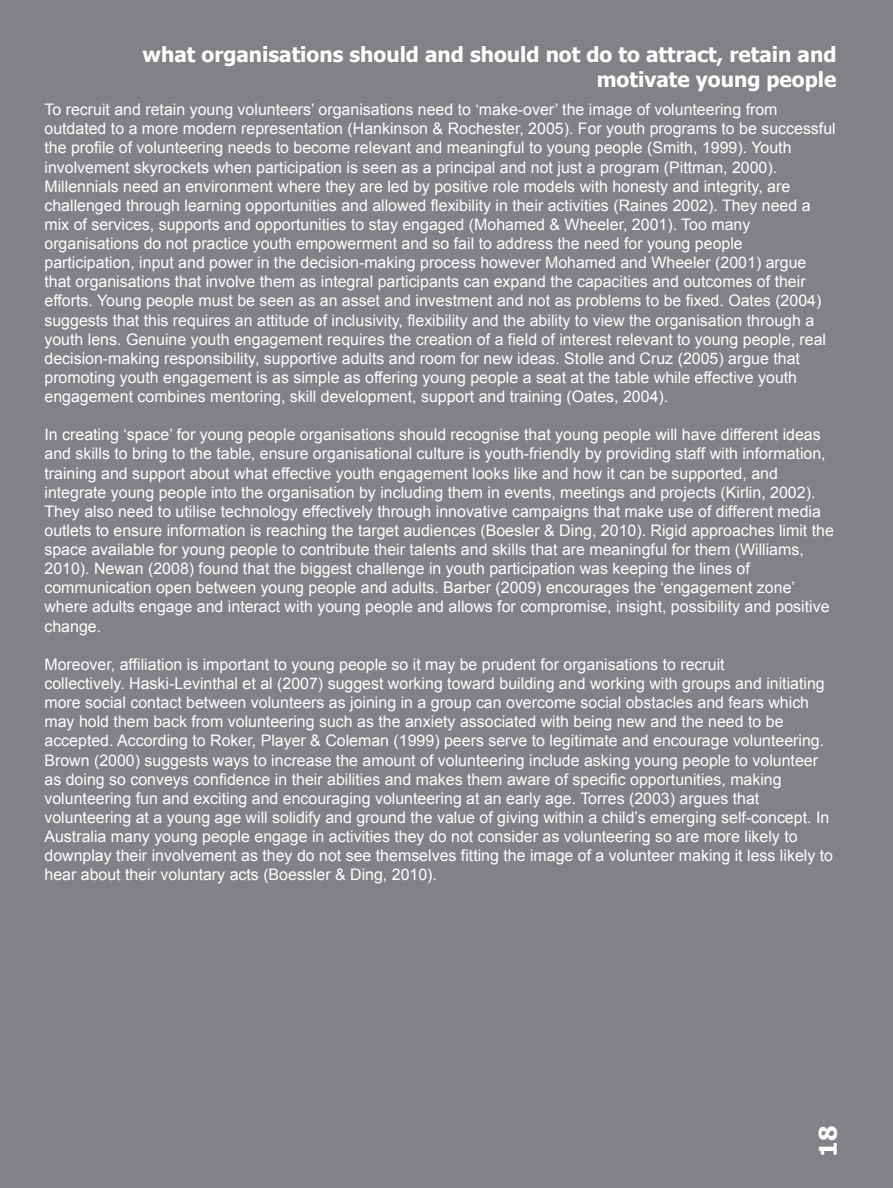
<style>
.page{position:relative;width:893px;height:1188px;background:#808285}
.page>*{position:absolute;margin:0;border:0;box-sizing:border-box;transform-origin:0 0}
.t1{font:700 24.3px "Tahoma";color:#fff}
.t2{font:700 20.85px/24.9px "Tahoma";color:#fff;text-align:right}
.t3{font:15.9px/19.2px "Arial";color:#fff}
</style>
<div class="page">
<h2 class="t2" style="left:143px;top:41px;width:695px">what organisations should and should not do to attract, retain and motivate young people</h2>
<p class="t3" style="left:44px;top:100px;width:793px">To recruit and retain young volunteers’ organisations need to ‘make-over’ the image of volunteering from outdated to a more modern representation (Hankinson &amp; Rochester, 2005). For youth programs to be successful the profile of volunteering needs to become relevant and meaningful to young people (Smith, 1999). Youth involvement skyrockets when participation is seen as a principal and not just a program (Pittman, 2000).<br>Millennials need an environment where they are led by positive role models with honesty and integrity, are challenged through learning opportunities and allowed flexibility in their activities (Raines 2002). They need a mix of services, supports and opportunities to stay engaged (Mohamed &amp; Wheeler, 2001). Too many organisations do not practice youth empowerment and so fail to address the need for young people participation, input and power in the decision-making process however Mohamed and Wheeler (2001) argue that organisations that involve them as integral participants can expand the capacities and outcomes of their efforts. Young people must be seen as an asset and investment and not as problems to be fixed. Oates (2004) suggests that this requires an attitude of inclusivity, flexibility and the ability to view the organisation through a youth lens. Genuine youth engagement requires the creation of a field of interest relevant to young people, real decision-making responsibility, supportive adults and room for new ideas. Stolle and Cruz (2005) argue that promoting youth engagement is as simple as offering young people a seat at the table while effective youth engagement combines mentoring, skill development, support and training (Oates, 2004).</p>
<p class="t3" style="left:44px;top:425px;width:791px">In creating ‘space’ for young people organisations should recognise that young people will have different ideas and skills to bring to the table, ensure organisational culture is youth-friendly by providing staff with information, training and support about what effective youth engagement looks like and how it can be supported, and integrate young people into the organisation by including them in events, meetings and projects (Kirlin, 2002).<br>They also need to utilise technology effectively through innovative campaigns that make use of different media outlets to ensure information is reaching the target audiences (Boesler &amp; Ding, 2010). Rigid approaches limit the space available for young people to contribute their talents and skills that are meaningful for them (Williams, 2010). Newan (2008) found that the biggest challenge in youth participation was keeping the lines of communication open between young people and adults. Barber (2009) encourages the ‘engagement zone’ where adults engage and interact with young people and allows for compromise, insight, possibility and positive change.</p>
<p class="t3" style="left:44px;top:655px;width:790px">Moreover, affiliation is important to young people so it may be prudent for organisations to recruit<br>collectively. Haski-Levinthal et al (2007) suggest working toward building and working with groups and initiating more social contact between volunteers as joining in a group can overcome social obstacles and fears which may hold them back from volunteering such as the anxiety associated with being new and the need to be accepted. According to Roker, Player &amp; Coleman (1999) peers serve to legitimate and encourage volunteering.<br>Brown (2000) suggests ways to increase the amount of volunteering include asking young people to volunteer as doing so conveys confidence in their abilities and makes them aware of specific opportunities, making volunteering fun and exciting and encouraging volunteering at an early age. Torres (2003) argues that volunteering at a young age will solidify and ground the value of giving within a child’s emerging self-concept. In Australia many young people engage in activities they do not consider as volunteering so are more likely to downplay their involvement as they do not see themselves fitting the image of a volunteer making it less likely to hear about their voluntary acts (Boessler &amp; Ding, 2010).</p>
<h1 class="t1" style="left:811px;top:1157px;width:32px;rotate:-90deg">18</h1>
</div>
